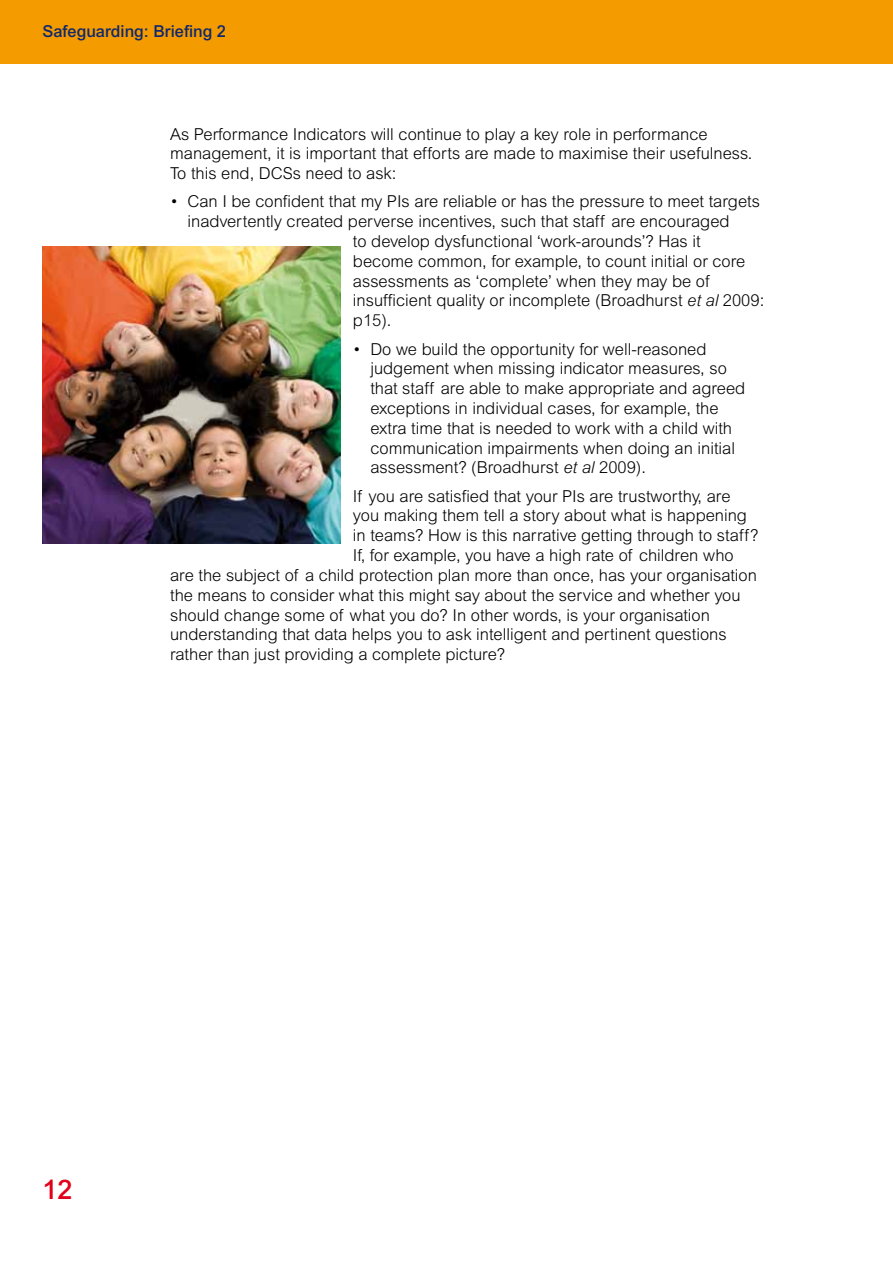
<style>
.page{position:relative;width:893px;height:1263px;background:#fff}
.page>*{position:absolute;margin:0;border:0;box-sizing:border-box;transform-origin:0 0}
.t1{font:500 27px "Arial";color:#e2011a}
.t2{font:300 16.5px/19.8px "Arial";color:#000}
.t3{font:500 16.5px "Arial";color:#11286d}
.s1{font-style:italic}
</style>
<div class="page">
<div style="left:0;top:0;width:893px;height:64px;background:#f49b00"></div>
<img style="left:43px;top:246px;width:297px;height:298px">
<p class="t3" style="left:43px;top:22px;width:185px">Safeguarding: Briefing 2</p>
<p class="t2" style="left:170px;top:124px;width:584px">As Performance Indicators will continue to play a key role in performance management, it is important that efforts are made to maximise their usefulness.<br>To this end, DCSs need to ask:</p>
<p class="t2" style="left:170px;top:192px;width:591px">• Can I be confident that my PIs are reliable or has the pressure to meet targets</p>
<p class="t2" style="left:188px;top:211px;width:544px">inadvertently created perverse incentives, such that staff are encouraged</p>
<p class="t2" style="left:353px;top:231px;width:349px">to develop dysfunctional ‘work-arounds’? Has it</p>
<p class="t2" style="left:353px;top:251px;width:394px">become common, for example, to count initial or core</p>
<p class="t2" style="left:353px;top:271px;width:358px">assessments as ‘complete’ when they may be of</p>
<p class="t2" style="left:353px;top:291px;width:413px">insufficient quality or incomplete (Broadhurst <span class="s1">et al</span> 2009:</p>
<p class="t2" style="left:353px;top:310px;width:40px">p15).</p>
<p class="t2" style="left:370px;top:339px;width:376px;text-indent:-17px">• Do we build the opportunity for well-reasoned judgement when missing indicator measures, so that staff are able to make appropriate and agreed exceptions in individual cases, for example, the extra time that is needed to work with a child with communication impairments when doing an initial assessment? (Broadhurst <span class="s1">et al</span> 2009).</p>
<p class="t2" style="left:353px;top:486px;width:379px">If you are satisfied that your PIs are trustworthy, are</p>
<p class="t2" style="left:353px;top:506px;width:396px">you making them tell a story about what is happening</p>
<p class="t2" style="left:353px;top:525px;width:407px">in teams? How is this narrative getting through to staff?</p>
<p class="t2" style="left:353px;top:545px;width:382px">If, for example, you have a high rate of children who</p>
<p class="t2" style="left:170px;top:565px;width:588px">are the subject of a child protection plan more than once, has your organisation</p>
<p class="t2" style="left:170px;top:585px;width:572px">the means to consider what this might say about the service and whether you</p>
<p class="t2" style="left:170px;top:605px;width:541px">should change some of what you do? In other words, is your organisation</p>
<p class="t2" style="left:170px;top:624px;width:558px">understanding that data helps you to ask intelligent and pertinent questions</p>
<p class="t2" style="left:170px;top:644px;width:336px">rather than just providing a complete picture?</p>
<h1 class="t1" style="left:43px;top:1174px;width:31px">12</h1>
</div>
